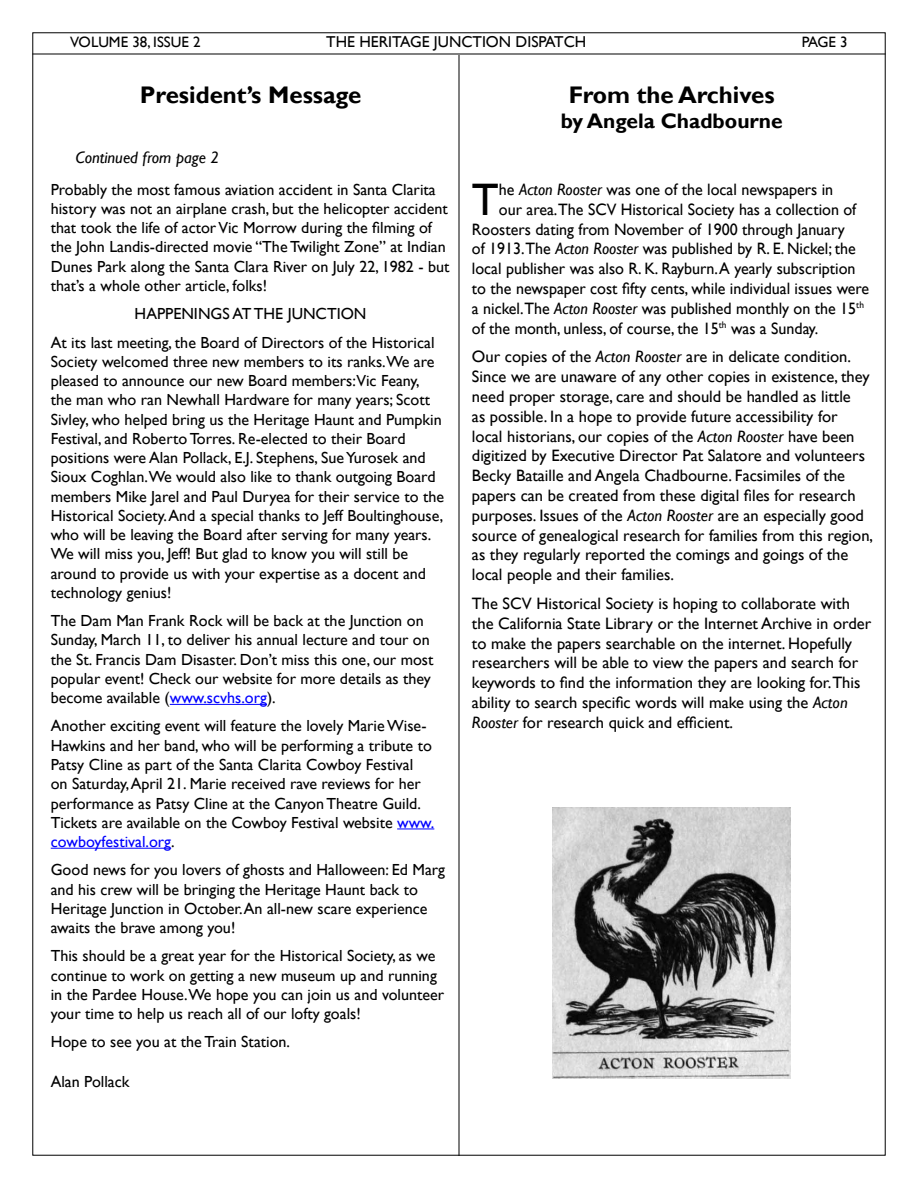
<style>
.page{position:relative;width:918px;height:1188px;background:#fff}
.page>*{position:absolute;margin:0;border:0;box-sizing:border-box;transform-origin:0 0}
.t1{font:45.6px "Gill Sans";color:#000}
.t2{font:700 24px "Gill Sans";color:#000}
.t3{font:700 21px "Gill Sans";color:#000}
.t4{font:16.5px/19.8px "Gill Sans";color:#000}
.t5{font:italic 16.5px "Gill Sans";color:#000}
.t6{font:16.05px/19.2px "Gill Sans";color:#000}
.t7{font:15.75px "Gill Sans";color:#000}
.t8{font:15px "Gill Sans";color:#000}
.s1{color:#00f}
.s2{font-style:italic}
</style>
<div class="page">
<hr style="left:32px;top:54px;width:854px;height:1px;background:#000">
<hr style="left:170px;top:704px;width:97px;height:1px;background:#00f">
<hr style="left:397px;top:829px;width:37px;height:1px;background:#00f">
<hr style="left:51px;top:848px;width:120px;height:1px;background:#00f">
<hr style="left:459px;top:55px;width:1px;height:1101px;background:#000">
<img style="left:553px;top:808px;width:238px;height:271px">
<p class="t8" style="left:70px;top:33px;width:132px">VOLUME 38, ISSUE 2</p>
<p class="t7" style="left:326px;top:33px;width:262px">THE HERITAGE JUNCTION DISPATCH</p>
<p class="t8" style="left:802px;top:33px;width:17px">Page</p>
<p class="t8" style="left:840px;top:33px;width:9px">3</p>
<h2 class="t2" style="left:140px;top:80px;width:223px">President’s Message</h2>
<p class="t5" style="left:76px;top:147px;width:145px">Continued from page 2</p>
<p class="t6" style="left:51px;top:180px;width:400px">Probably the most famous aviation accident in Santa Clarita history was not an airplane crash, but the helicopter accident that took the life of actor Vic Morrow during the filming of the John Landis-directed movie “The Twilight Zone” at Indian Dunes Park along the Santa Clara River on July 22, 1982 - but that’s a whole other article, folks!</p>
<p class="t6" style="left:51px;top:300px;width:385px;line-height:28.2px;text-indent:84px">HAPPENINGS AT THE JUNCTION<br>At its last meeting, the Board of Directors of the Historical</p>
<p class="t6" style="left:51px;top:352px;width:395px">Society welcomed three new members to its ranks.We are pleased to announce our new Board members:Vic Feany, the man who ran Newhall Hardware for many years; Scott Sivley, who helped bring us the Heritage Haunt and Pumpkin Festival, and Roberto Torres. Re-elected to their Board positions were Alan Pollack, E.J. Stephens, Sue Yurosek and Sioux Coghlan.We would also like to thank outgoing Board members Mike Jarel and Paul Duryea for their service to the Historical Society. And a special thanks to Jeff Boultinghouse, who will be leaving the Board after serving for many years.<br>We will miss you, Jeff! But glad to know you will still be around to provide us with your expertise as a docent and technology genius!</p>
<p class="t6" style="left:51px;top:611px;width:384px">The Dam Man Frank Rock will be back at the Junction on Sunday, March 11, to deliver his annual lecture and tour on the St. Francis Dam Disaster. Don’t miss this one, our most popular event! Check our website for more details as they become available (<span class="s1">www.scvhs.org</span>).</p>
<p class="t6" style="left:51px;top:717px;width:385px">Another exciting event will feature the lovely Marie Wise-Hawkins and her band, who will be performing a tribute to Patsy Cline as part of the Santa Clarita Cowboy Festival<br>on Saturday, April 21. Marie received rave reviews for her performance as Patsy Cline at the Canyon Theatre Guild.<br>Tickets are available on the Cowboy Festival website <span class="s1">www. cowboyfestival.org</span>.</p>
<p class="t6" style="left:51px;top:861px;width:396px">Good news for you lovers of ghosts and Halloween: Ed Marg and his crew will be bringing the Heritage Haunt back to Heritage Junction in October. An all-new scare experience awaits the brave among you!</p>
<p class="t6" style="left:51px;top:947px;width:395px">This should be a great year for the Historical Society, as we continue to work on getting a new museum up and running in the Pardee House.We hope you can join us and volunteer your time to help us reach all of our lofty goals!</p>
<p class="t6" style="left:51px;top:1033px;width:241px">Hope to see you at the Train Station.</p>
<p class="t6" style="left:51px;top:1072px;width:80px">Alan Pollack</p>
<h2 class="t2" style="left:569px;top:80px;width:207px">From the Archives</h2>
<h3 class="t3" style="left:561px;top:108px;width:224px">by Angela Chadbourne</h3>
<h1 class="t1" style="left:472px;top:173px;width:28px">T</h1>
<p class="t4" style="left:499px;top:180px;width:336px">he <span class="s2">Acton Rooster</span> was one of the local newspapers in</p>
<p class="t4" style="left:499px;top:200px;width:359px">our area.The SCV Historical Society has a collection of</p>
<p class="t4" style="left:472px;top:219px;width:374px">Roosters dating from November of 1900 through January</p>
<p class="t4" style="left:472px;top:239px;width:386px">of 1913.The <span class="s2">Acton Rooster</span> was published by R. E. Nickel; the</p>
<p class="t4" style="left:472px;top:259px;width:385px">local publisher was also R. K. Rayburn. A yearly subscription</p>
<p class="t4" style="left:472px;top:279px;width:399px">to the newspaper cost fifty cents, while individual issues were</p>
<p class="t4" style="left:472px;top:299px;width:394px">a nickel.The <span class="s2">Acton Rooster</span> was published monthly on the 15<sup>th</sup></p>
<p class="t4" style="left:472px;top:318px;width:348px">of the month, unless, of course, the 15<sup>th</sup> was a Sunday.</p>
<p class="t4" style="left:472px;top:347px;width:403px">Our copies of the <span class="s2">Acton Rooster</span> are in delicate condition.<br>Since we are unaware of any other copies in existence, they need proper storage, care and should be handled as little<br>as possible. In a hope to provide future accessibility for<br>local historians, our copies of the <span class="s2">Acton Rooster</span> have been digitized by Executive Director Pat Salatore and volunteers Becky Bataille and Angela Chadbourne. Facsimiles of the papers can be created from these digital files for research purposes. Issues of the <span class="s2">Acton Rooster</span> are an especially good source of genealogical research for families from this region, as they regularly reported the comings and goings of the local people and their families.</p>
<p class="t4" style="left:472px;top:594px;width:401px">The SCV Historical Society is hoping to collaborate with the California State Library or the Internet Archive in order to make the papers searchable on the internet. Hopefully researchers will be able to view the papers and search for keywords to find the information they are looking for.This ability to search specific words will make using the <span class="s2">Acton Rooster</span> for research quick and efficient.</p>
</div>
